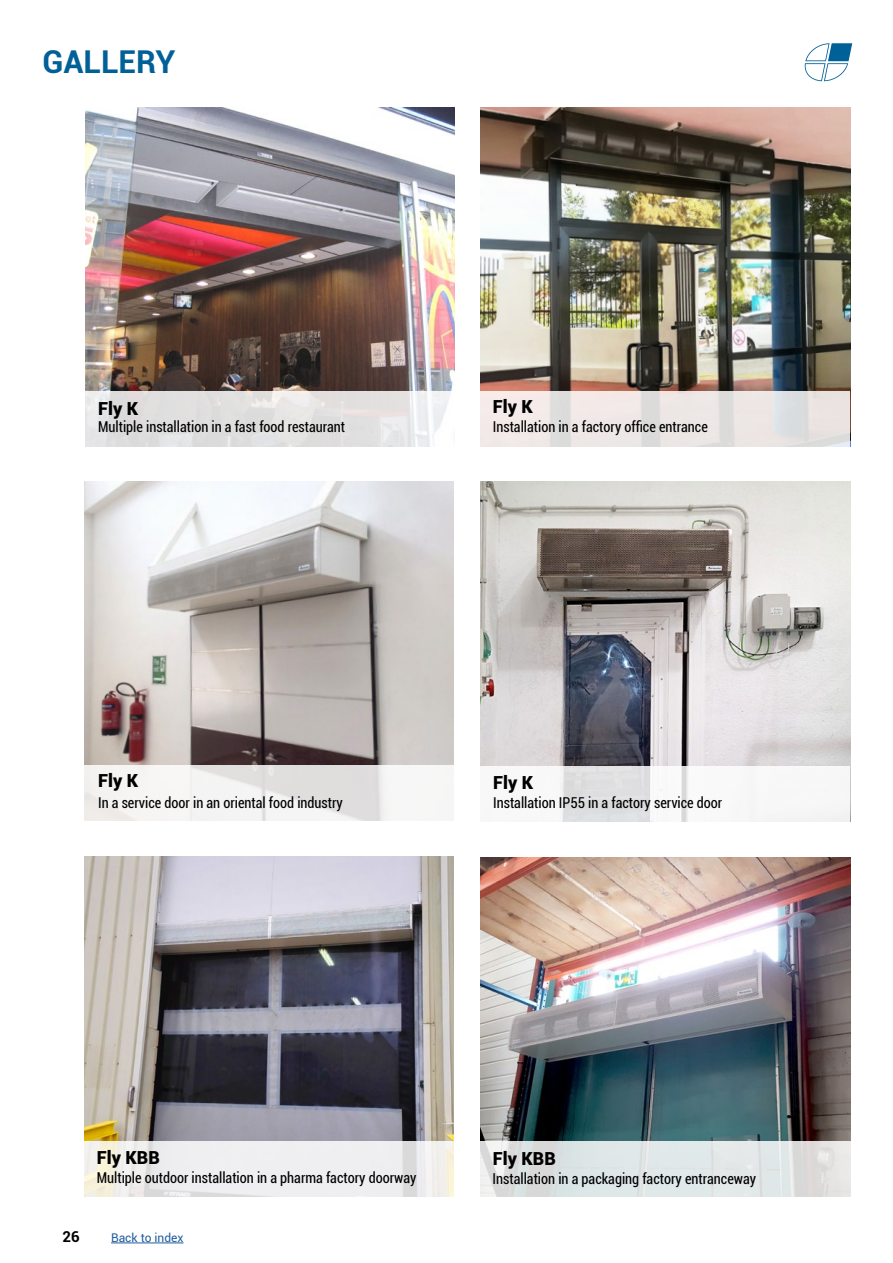
<style>
.page{position:relative;width:893px;height:1263px;background:#fff}
.page>*{position:absolute;margin:0;border:0;box-sizing:border-box;transform-origin:0 0}
.t1{font:700 31.5px "Roboto";color:#006098}
.t2{font:900 18px "Roboto";color:#000}
.t3{font:condensed 15px "Roboto";color:#000;scale:.95 1}
.t4{font:700 15px "Roboto";color:#000}
.t5{font:12px "Roboto";color:#215e9e}
</style>
<div class="page">
<svg style="left:805px;top:43px;width:47px;height:38px"></svg>
<hr style="left:111px;top:1242px;width:73px;height:1px;background:#215e9e">
<img style="left:84px;top:481px;width:370px;height:284px">
<img style="left:85px;top:108px;width:370px;height:283px">
<img style="left:481px;top:108px;width:369px;height:283px">
<img style="left:480px;top:481px;width:370px;height:285px">
<img style="left:84px;top:856px;width:370px;height:285px">
<img style="left:480px;top:857px;width:370px;height:285px">
<svg style="left:84px;top:765px;width:305px;height:56px;fill:#f4f3f2"></svg>
<svg style="left:480px;top:391px;width:370px;height:56px;background:#eae4e3"></svg>
<svg style="left:85px;top:391px;width:366px;height:56px;background:#e4e3e3"></svg>
<svg style="left:560px;top:766px;width:290px;height:56px"></svg>
<svg style="left:84px;top:1141px;width:370px;height:56px;fill:#efeff0"></svg>
<svg style="left:480px;top:1142px;width:370px;height:55px;background:#dfe4e4"></svg>
<h1 class="t1" style="left:43px;top:40px;width:134px">GALLERY</h1>
<p class="t2" style="left:98px;top:396px;width:42px">Fly K</p>
<p class="t2" style="left:493px;top:394px;width:42px">Fly K</p>
<p class="t3" style="left:98px;top:416px;width:262px">Multiple installation in a fast food restaurant</p>
<p class="t3" style="left:493px;top:416px;width:228px">Installation in a factory office entrance</p>
<p class="t2" style="left:98px;top:768px;width:42px">Fly K</p>
<p class="t3" style="left:98px;top:792px;width:259px">In a service door in an oriental food industry</p>
<p class="t2" style="left:493px;top:770px;width:42px">Fly K</p>
<p class="t3" style="left:493px;top:792px;width:243px">Installation IP55 in a factory service door</p>
<p class="t2" style="left:97px;top:1145px;width:65px">Fly KBB</p>
<p class="t3" style="left:97px;top:1167px;width:338px">Multiple outdoor installation in a pharma factory doorway</p>
<p class="t4" style="left:63px;top:1226px;width:19px">26</p>
<p class="t5" style="left:111px;top:1229px;width:74px">Back to index</p>
<p class="t2" style="left:493px;top:1146px;width:65px">Fly KBB</p>
<p class="t3" style="left:493px;top:1168px;width:279px">Installation in a packaging factory entranceway</p>
</div>
